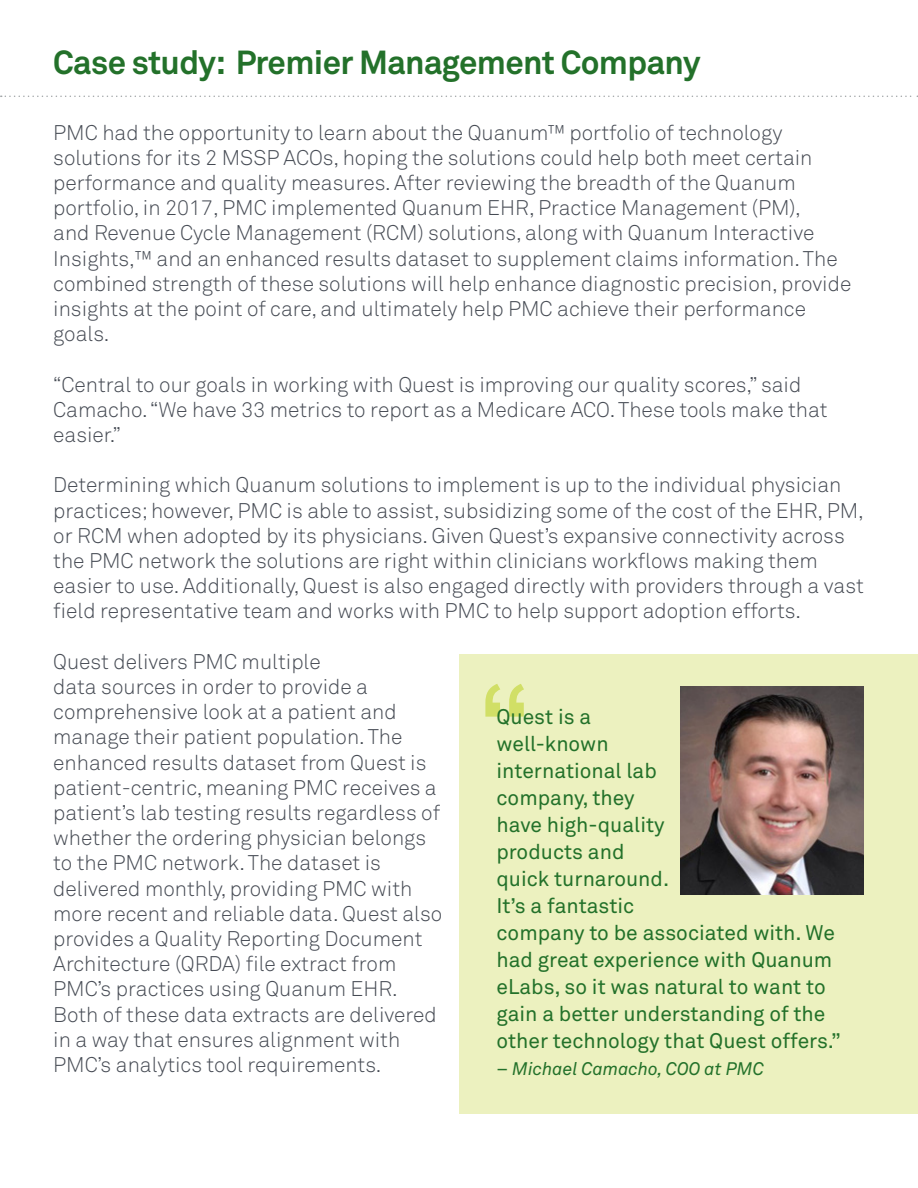
<style>
.page{position:relative;width:918px;height:1188px;background:#fff}
.page>*{position:absolute;margin:0;border:0;box-sizing:border-box;transform-origin:0 0}
.t1{font:120px "Akkurat Pro";color:#c0d32b}
.t2{font:700 33px "Akkurat Pro";letter-spacing:-.02em;color:#23712a}
.t3{font:300 21px/25.2px "Akkurat Pro";color:#464b54}
.t4{font:21px/27px "Akkurat Pro";color:#23712a}
.t5{font:italic 18px "Akkurat Pro";color:#23712a}
.s1{font-style:normal}
</style>
<div class="page">
<svg style="left:1px;top:96px;width:917px;height:1px"></svg>
<div style="left:459px;top:654px;width:459px;height:460px;background:#ecf1bf"></div>
<img style="left:680px;top:686px;width:184px;height:208px">
<p class="t2" style="left:53px;top:42px;width:649px">Case study: Premier Management Company</p>
<p class="t3" style="left:53px;top:120px;width:800px">PMC had the opportunity to learn about the Quanum™ portfolio of technology solutions for its 2 MSSP ACOs, hoping the solutions could help both meet certain performance and quality measures. After reviewing the breadth of the Quanum portfolio, in 2017, PMC implemented Quanum EHR, Practice Management (PM),<br>and Revenue Cycle Management (RCM) solutions, along with Quanum Interactive Insights,™ and an enhanced results dataset to supplement claims information. The combined strength of these solutions will help enhance diagnostic precision, provide insights at the point of care, and ultimately help PMC achieve their performance goals.</p>
<p class="t3" style="left:53px;top:372px;width:776px">“Central to our goals in working with Quest is improving our quality scores,” said<br>Camacho. “We have 33 metrics to report as a Medicare ACO. These tools make that easier.”</p>
<p class="t3" style="left:53px;top:472px;width:812px">Determining which Quanum solutions to implement is up to the individual physician practices; however, PMC is able to assist, subsidizing some of the cost of the EHR, PM, or RCM when adopted by its physicians. Given Quest’s expansive connectivity across the PMC network the solutions are right within clinicians workflows making them easier to use. Additionally, Quest is also engaged directly with providers through a vast field representative team and works with PMC to help support adoption efforts.</p>
<p class="t3" style="left:53px;top:649px;width:391px">Quest delivers PMC multiple<br>data sources in order to provide a comprehensive look at a patient and manage their patient population. The enhanced results dataset from Quest is patient-centric, meaning PMC receives a patient’s lab testing results regardless of whether the ordering physician belongs to the PMC network. The dataset is delivered monthly, providing PMC with more recent and reliable data. Quest also provides a Quality Reporting Document Architecture (QRDA) file extract from PMC’s practices using Quanum EHR.<br>Both of these data extracts are delivered in a way that ensures alignment with PMC’s analytics tool requirements.</p>
<h1 class="t1" style="left:476px;top:658px;width:58px">“</h1>
<p class="t4" style="left:496px;top:703px;width:346px">Quest is a<br>well-known<br>international lab<br>company, they<br>have high-quality<br>products and<br>quick turnaround.<br>It’s a fantastic<br>company to be associated with. We had great experience with Quanum eLabs, so it was natural to want to gain a better understanding of the other technology that Quest offers.”</p>
<p class="t5" style="left:496px;top:1058px;width:269px"><span class="s1">–</span> Michael Camacho, COO at PMC</p>
</div>
